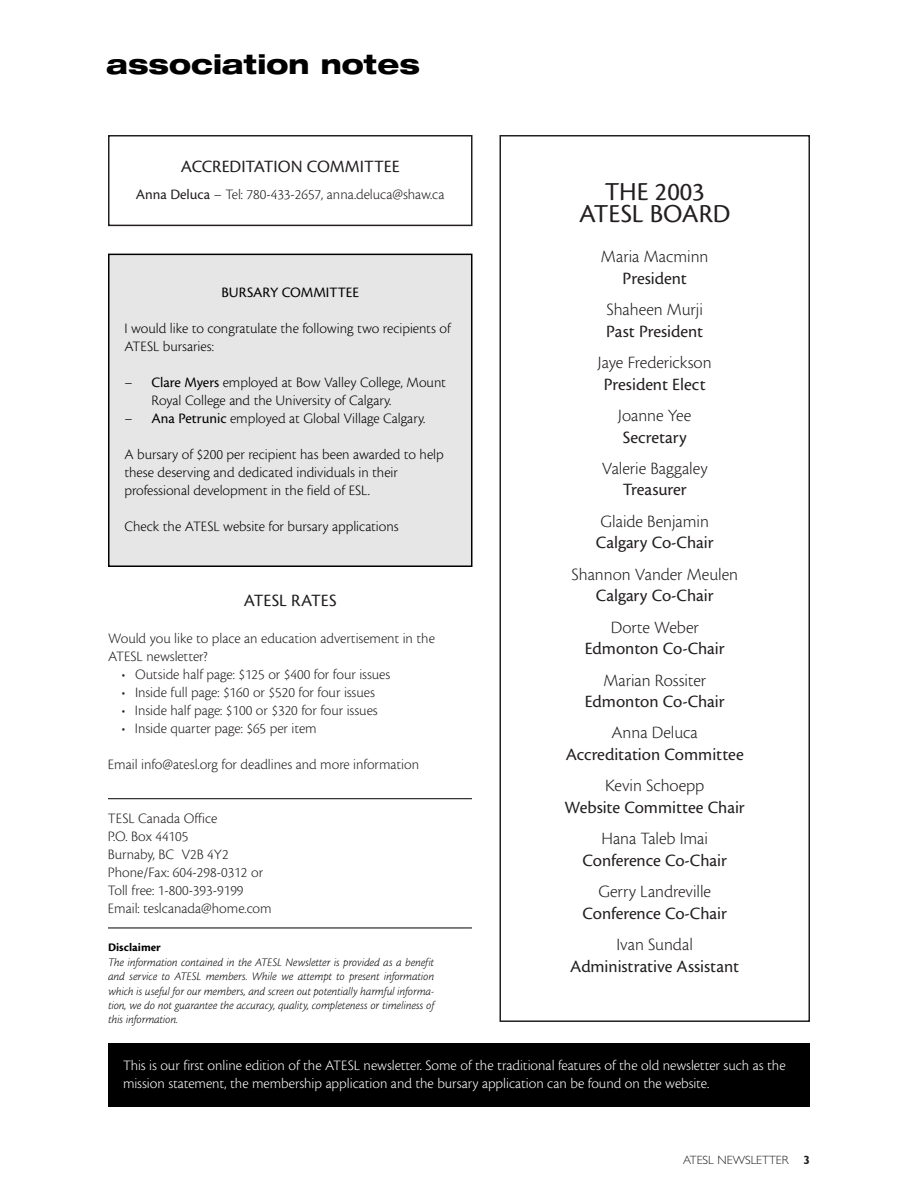
<style>
.page{position:relative;width:918px;height:1188px;background:#fff}
.page>*{position:absolute;margin:0;border:0;box-sizing:border-box;transform-origin:0 0}
.t1{font:27px/22.5px "Cronos MM 408 11";color:#231f20;text-align:center}
.t2{font:800 expanded 27px "Helvetica Neue";color:#000}
.t3{font:18px "Cronos MM 408 11";color:#231f20}
.t4{font:18px "Cronos MM 250 11";color:#231f20}
.t5{font:15px/18px "Cronos MM 250 11";color:#231f20}
.t6{font:15px/18px "Cronos MM 250 11";color:#000}
.t7{font:15px/18px "Cronos MM 250 11";color:#fff}
.t8{font:15px "Cronos MM 408 11";color:#000}
.t9{font:12px/14.4px "Cronos MM It 250 11";color:#000;text-align:justify}
.t10{font:300 12px "Gill Sans";color:#231f20}
.t11{font:12px "Cronos MM 700 11";letter-spacing:.005em;color:#000}
.s1{font-family:"Cronos MM 408 11"}
.s2{font-weight:700}
</style>
<div class="page">
<div style="left:108px;top:135px;width:364px;height:91px;border:2px solid #231f20"></div>
<div style="left:500px;top:135px;width:310px;height:887px;border:2px solid #231f20"></div>
<div style="left:110px;top:255px;width:361px;height:311px;background:#e6e6e6"></div>
<div style="left:108px;top:254px;width:364px;height:313px;border:2px solid #000"></div>
<div style="left:108px;top:1044px;width:702px;height:63px;background:#000"></div>
<hr style="left:108px;top:798px;width:364px;height:1px;background:#000">
<hr style="left:108px;top:928px;width:364px;height:1px;background:#000">
<h1 class="t2" style="left:106px;top:54px;width:315px">association notes</h1>
<p class="t3" style="left:181px;top:160px;width:220px">ACCREDITATION COMMITTEE</p>
<p class="t5" style="left:136px;top:186px;width:310px"><span class="s1">Anna Deluca</span> – Tel: 780-433-2657, anna.deluca@shaw.ca</p>
<p class="t8" style="left:222px;top:287px;width:139px">BURSARY COMMITTEE</p>
<p class="t6" style="left:124px;top:320px;width:328px">I would like to congratulate the following two recipients of<br>ATESL bursaries:</p>
<p class="t6" style="left:151px;top:374px;width:296px;text-indent:-27px">– <span class="s1">Clare Myers</span> employed at Bow Valley College, Mount<br>Royal College and the University of Calgary.</p>
<p class="t6" style="left:124px;top:410px;width:302px">– <span class="s1">Ana Petrunic</span> employed at Global Village Calgary.</p>
<p class="t6" style="left:124px;top:446px;width:321px">A bursary of $200 per recipient has been awarded to help these deserving and dedicated individuals in their professional development in the field of ESL.</p>
<p class="t6" style="left:124px;top:518px;width:276px">Check the ATESL website for bursary applications</p>
<p class="t3" style="left:244px;top:594px;width:94px">ATESL RATES</p>
<p class="t5" style="left:108px;top:630px;width:328px">Would you like to place an education advertisement in the<br>ATESL newsletter?</p>
<p class="t5" style="left:122px;top:666px;width:270px">• Outside half page: $125 or $400 for four issues</p>
<p class="t5" style="left:122px;top:684px;width:255px">• Inside full page: $160 or $520 for four issues</p>
<p class="t5" style="left:121px;top:702px;width:258px">• Inside half page: $100 or $320 for four issues</p>
<p class="t5" style="left:121px;top:720px;width:197px">• Inside quarter page: $65 per item</p>
<p class="t5" style="left:108px;top:756px;width:313px">Email info@atesl.org for deadlines and more information</p>
<p class="t5" style="left:108px;top:810px;width:165px">TESL Canada Office<br>P.O. Box 44105<br>Burnaby, BC V2B 4Y2<br>Phone/Fax: 604-298-0312 or<br>Toll free: 1-800-393-9199<br>Email: teslcanada@home.com</p>
<p class="t11" style="left:108px;top:943px;width:54px">Disclaimer</p>
<p class="t9" style="left:108px;top:955px;width:328px">The information contained in the ATESL Newsletter is provided as a benefit and service to ATESL members. While we attempt to present information which is useful for our members, and screen out potentially harmful informa&shy;tion, we do not guarantee the accuracy, quality, completeness or timeliness of this information.</p>
<h1 class="t1" style="left:579px;top:182px;width:153px">THE 2003<br>ATESL BOARD</h1>
<p class="t4" style="left:601px;top:249px;width:109px">Maria Macminn</p>
<p class="t3" style="left:623px;top:272px;width:66px">President</p>
<p class="t4" style="left:607px;top:302px;width:98px">Shaheen Murji</p>
<p class="t3" style="left:606px;top:325px;width:99px">Past President</p>
<p class="t4" style="left:598px;top:355px;width:115px">Jaye Frederickson</p>
<p class="t3" style="left:604px;top:378px;width:103px">President Elect</p>
<p class="t4" style="left:618px;top:408px;width:75px">Joanne Yee</p>
<p class="t3" style="left:623px;top:431px;width:65px">Secretary</p>
<p class="t4" style="left:602px;top:461px;width:107px">Valerie Baggaley</p>
<p class="t3" style="left:623px;top:484px;width:65px">Treasurer</p>
<p class="t4" style="left:601px;top:514px;width:110px">Glaide Benjamin</p>
<p class="t3" style="left:596px;top:537px;width:119px">Calgary Co-Chair</p>
<p class="t4" style="left:572px;top:567px;width:168px">Shannon Vander Meulen</p>
<p class="t3" style="left:596px;top:589px;width:119px">Calgary Co-Chair</p>
<p class="t4" style="left:611px;top:620px;width:90px">Dorte Weber</p>
<p class="t3" style="left:585px;top:642px;width:141px">Edmonton Co-Chair</p>
<p class="t4" style="left:603px;top:673px;width:104px">Marian Rossiter</p>
<p class="t3" style="left:585px;top:695px;width:141px">Edmonton Co-Chair</p>
<p class="t4" style="left:612px;top:726px;width:88px">Anna Deluca</p>
<p class="t3" style="left:566px;top:748px;width:179px">Accreditation Committee</p>
<p class="t4" style="left:605px;top:778px;width:101px">Kevin Schoepp</p>
<p class="t3" style="left:565px;top:801px;width:182px">Website Committee Chair</p>
<p class="t4" style="left:601px;top:831px;width:108px">Hana Taleb Imai</p>
<p class="t3" style="left:582px;top:854px;width:146px">Conference Co-Chair</p>
<p class="t4" style="left:598px;top:884px;width:114px">Gerry Landreville</p>
<p class="t3" style="left:582px;top:907px;width:146px">Conference Co-Chair</p>
<p class="t4" style="left:617px;top:937px;width:78px">Ivan Sundal</p>
<p class="t3" style="left:570px;top:960px;width:171px">Administrative Assistant</p>
<p class="t7" style="left:123px;top:1057px;width:664px">This is our first online edition of the ATESL newsletter. Some of the traditional features of the old newsletter such as the mission statement, the membership application and the bursary application can be found on the website.</p>
<p class="t10" style="left:683px;top:1156px;width:128px">ATESL NEWSLETTER <span class="s2">3</span></p>
</div>
